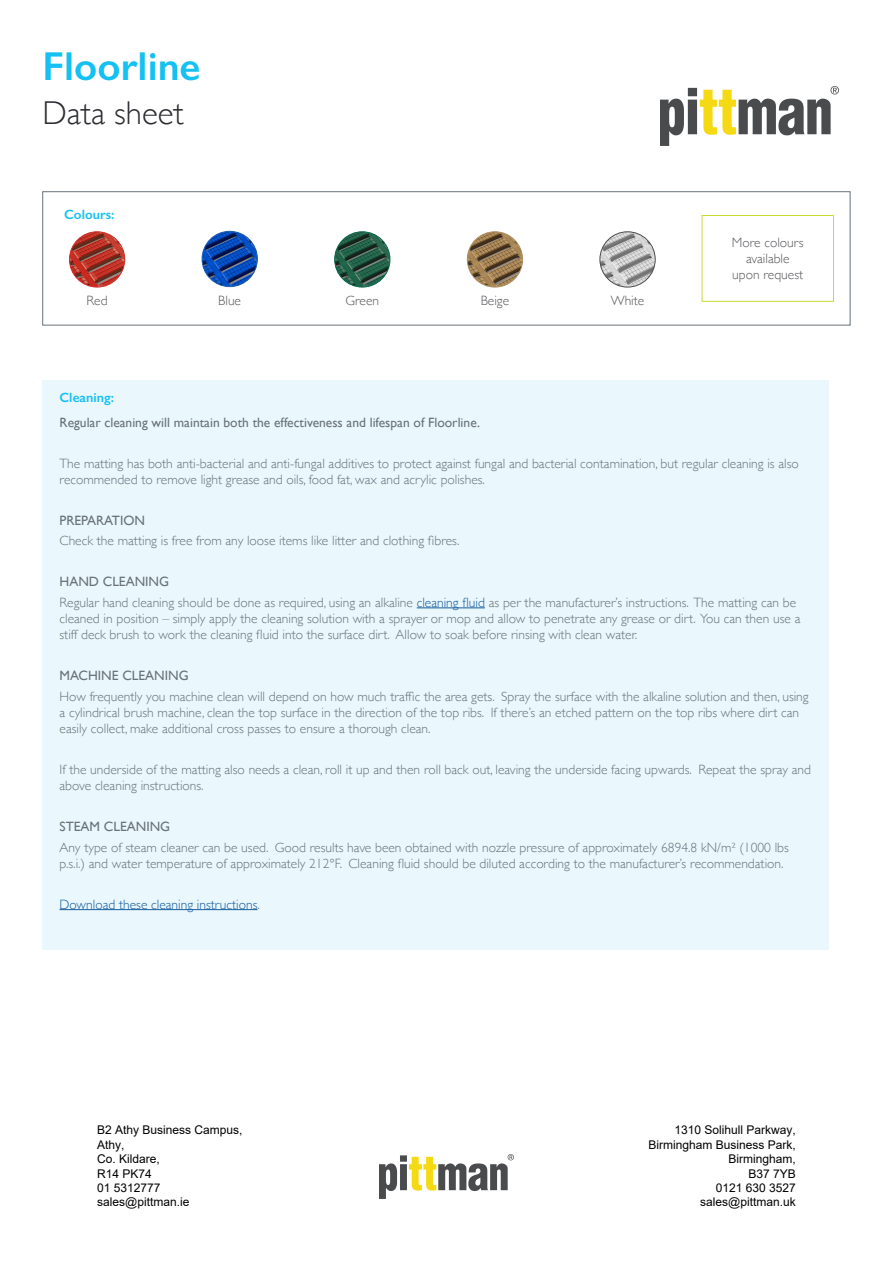
<style>
.page{position:relative;width:893px;height:1263px;background:#fff}
.page>*{position:absolute;margin:0;border:0;box-sizing:border-box;transform-origin:0 0}
.t1{font:600 40.5px "Gill Sans";color:#15c0f2}
.t2{font:300 33px "Gill Sans";color:#2c2e32}
.t3{font:300 13.5px/16.2px "Gill Sans";color:#697379}
.t4{font:13.5px "Gill Sans";color:#697379}
.t5{font:300 13.5px/16.2px "Gill Sans";color:#59585c;text-align:center}
.t6{font:300 13.5px "Gill Sans";color:#175d9e}
.t7{font:600 13.5px "Gill Sans";color:#15c0f2}
.t8{font:12px/14.4px "Arial";color:#000}
.s1{color:#175d9e}
.s2{color:#697379}
</style>
<div class="page">
<div style="left:43px;top:191px;width:807px;height:134px;border:1px solid #697379"></div>
<img style="left:69px;top:232px;width:56px;height:55px;border-radius:28px">
<div style="left:69px;top:232px;width:56px;height:55px;border:1px solid #cf3430;border-radius:50%"></div>
<div style="left:702px;top:215px;width:132px;height:87px;border:1px solid #cadb2a"></div>
<div style="left:43px;top:380px;width:786px;height:569px;background:#eaf7fd"></div>
<hr style="left:417px;top:607px;width:68px;height:1px;background:#175d9e">
<hr style="left:60px;top:909px;width:198px;height:1px;background:#175d9e">
<img style="left:202px;top:231px;width:55px;height:56px;border-radius:28px">
<div style="left:202px;top:231px;width:56px;height:56px;border:1px solid #1f5fad;border-radius:50%"></div>
<img style="left:335px;top:232px;width:55px;height:55px;border-radius:28px">
<div style="left:334px;top:232px;width:56px;height:55px;border:1px solid #0b6c50;border-radius:50%"></div>
<img style="left:467px;top:232px;width:56px;height:55px;border-radius:28px">
<div style="left:467px;top:232px;width:56px;height:55px;border:1px solid #ae9266;border-radius:50%"></div>
<img style="left:600px;top:232px;width:55px;height:55px;border-radius:28px">
<div style="left:600px;top:232px;width:55px;height:55px;border:1px solid #494c4d;border-radius:50%"></div>
<img style="left:660px;top:86px;width:179px;height:59px">
<img style="left:379px;top:1154px;width:134px;height:44px">
<p class="t1" style="left:43px;top:42px;width:159px">Floorline</p>
<p class="t2" style="left:43px;top:87px;width:143px">Data sheet</p>
<p class="t7" style="left:64px;top:206px;width:52px">Colours:</p>
<p class="t5" style="left:87px;top:292px;width:23px">Red</p>
<p class="t5" style="left:218px;top:292px;width:24px">Blue</p>
<p class="t5" style="left:345px;top:292px;width:35px">Green</p>
<p class="t5" style="left:481px;top:292px;width:30px">Beige</p>
<p class="t5" style="left:611px;top:292px;width:35px">White</p>
<p class="t5" style="left:732px;top:234px;width:73px">More colours available upon request</p>
<p class="t7" style="left:60px;top:390px;width:56px">Cleaning:</p>
<p class="t4" style="left:60px;top:414px;width:422px">Regular cleaning will maintain both the effectiveness and lifespan of Floorline.</p>
<p class="t3" style="left:60px;top:455px;width:741px">The matting has both anti-bacterial and anti-fungal additives to protect against fungal and bacterial contamination, but regular cleaning is also recommended to remove light grease and oils, food fat, wax and acrylic polishes.</p>
<p class="t4" style="left:60px;top:512px;width:87px">PREPARATION</p>
<p class="t3" style="left:60px;top:532px;width:401px">Check the matting is free from any loose items like litter and clothing fibres.</p>
<p class="t4" style="left:60px;top:574px;width:111px">HAND CLEANING</p>
<p class="t3" style="left:60px;top:594px;width:742px">Regular hand cleaning should be done as required, using an alkaline <span class="s1">cleaning fluid</span> as per the manufacturer’s instructions. The matting can be cleaned in position – simply apply the cleaning solution with a sprayer or mop and allow to penetrate any grease or dirt. You can then use a stiff deck brush to work the cleaning fluid into the surface dirt. Allow to soak before rinsing with clean water.</p>
<p class="t4" style="left:60px;top:668px;width:131px">MACHINE CLEANING</p>
<p class="t3" style="left:60px;top:687px;width:751px">How frequently you machine clean will depend on how much traffic the area gets. Spray the surface with the alkaline solution and then, using a cylindrical brush machine, clean the top surface in the direction of the top ribs. If there’s an etched pattern on the top ribs where dirt can easily collect, make additional cross passes to ensure a thorough clean.</p>
<p class="t3" style="left:60px;top:761px;width:753px">If the underside of the matting also needs a clean, roll it up and then roll back out, leaving the underside facing upwards. Repeat the spray and above cleaning instructions.</p>
<p class="t4" style="left:60px;top:818px;width:112px">STEAM CLEANING</p>
<p class="t3" style="left:60px;top:838px;width:731px">Any type of steam cleaner can be used. Good results have been obtained with nozzle pressure of approximately 6894.8 kN/m² (1000 lbs p.s.i.) and water temperature of approximately 212°F. Cleaning fluid should be diluted according to the manufacturer’s recommendation.</p>
<p class="t6" style="left:60px;top:893px;width:202px">Download these cleaning instructions<span class="s2">.</span></p>
<p class="t8" style="left:97px;top:1123px;width:147px">B2 Athy Business Campus,<br>Athy,<br>Co. Kildare,<br>R14 PK74<br>01 5312777 sales@pittman.ie</p>
<p class="t8" style="left:648px;top:1123px;width:149px;text-align:right">1310 Solihull Parkway,<br>Birmingham Business Park,<br>Birmingham,<br>B37 7YB<br>0121 630 3527 sales@pittman.uk</p>
</div>
